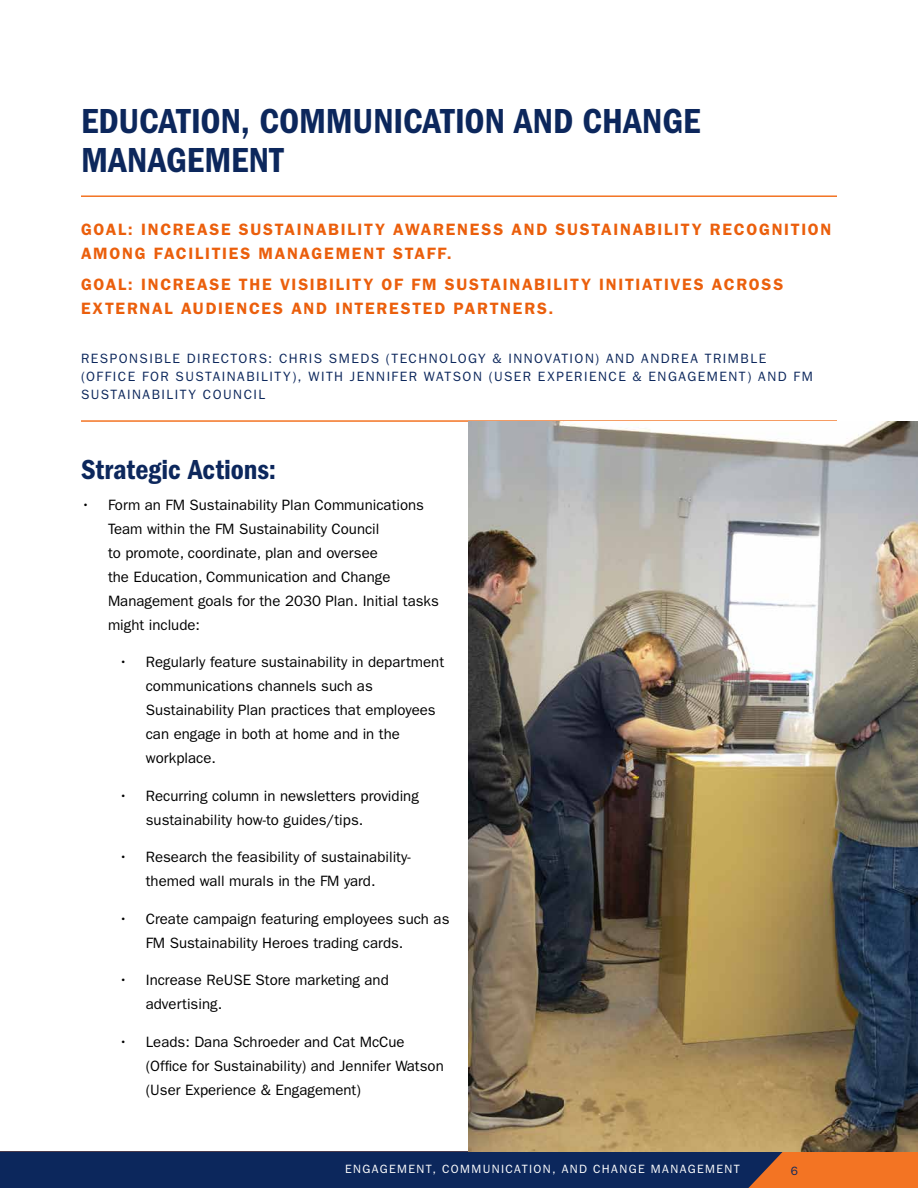
<style>
.page{position:relative;width:918px;height:1188px;background:#fff}
.page>*{position:absolute;margin:0;border:0;box-sizing:border-box;transform-origin:0 0}
.t1{font:36px/39px "ITC Franklin Gothic Std Dm Cd";color:#0c275c}
.t2{font:28.5px "ITC Franklin Gothic Std Dm Cd";color:#0c275c}
.t3{font:600 16.5px/24px "ITC Franklin Gothic Std";letter-spacing:.105em;color:#eb5f0c}
.t4{font:15px/24px "ITC Franklin Gothic Std";color:#000}
.t5{font:13.5px/18px "ITC Franklin Gothic Std";letter-spacing:.11em;color:#0c275c}
.t6{font:12px "ITC Franklin Gothic Std";letter-spacing:.115em;color:#fff}
.t7{font:12px "ITC Franklin Gothic Std";color:#0c275c}
</style>
<div class="page">
<div style="left:0;top:1151px;width:918px;height:37px;background:#f37423"></div>
<div style="left:0;top:1151px;width:783px;height:37px;background:#0c275c"></div>
<hr style="left:81px;top:420px;width:756px;height:2px;background:#f37423">
<hr style="left:81px;top:195px;width:756px;height:2px;background:#f37423">
<img style="left:468px;top:421px;width:450px;height:730px">
<h1 class="t1" style="left:81px;top:101px;width:621px">EDUCATION, COMMUNICATION AND CHANGE<br>MANAGEMENT</h1>
<p class="t3" style="left:81px;top:218px;width:752px">GOAL: INCREASE SUSTAINABILITY AWARENESS AND SUSTAINABILITY RECOGNITION<br>AMONG FACILITIES MANAGEMENT STAFF.</p>
<p class="t3" style="left:81px;top:272px;width:704px">GOAL: INCREASE THE VISIBILITY OF FM SUSTAINABILITY INITIATIVES ACROSS<br>EXTERNAL AUDIENCES AND INTERESTED PARTNERS.</p>
<p class="t5" style="left:81px;top:350px;width:733px">RESPONSIBLE DIRECTORS: CHRIS SMEDS (TECHNOLOGY &amp; INNOVATION) AND ANDREA TRIMBLE (OFFICE FOR SUSTAINABILITY), WITH JENNIFER WATSON (USER EXPERIENCE &amp; ENGAGEMENT) AND FM<br>SUSTAINABILITY COUNCIL</p>
<h2 class="t2" style="left:81px;top:453px;width:197px">Strategic Actions:</h2>
<p class="t4" style="left:108px;top:493px;width:332px;text-indent:-27px">• Form an FM Sustainability Plan Communications Team within the FM Sustainability Council<br>to promote, coordinate, plan and oversee<br>the Education, Communication and Change Management goals for the 2030 Plan. Initial tasks might include:</p>
<p class="t4" style="left:146px;top:650px;width:300px;text-indent:-27px">• Regularly feature sustainability in department communications channels such as Sustainability Plan practices that employees can engage in both at home and in the workplace.</p>
<p class="t4" style="left:146px;top:784px;width:275px;text-indent:-27px">• Recurring column in newsletters providing sustainability how-to guides/tips.</p>
<p class="t4" style="left:119px;top:845px;width:293px;text-align:center">• Research the feasibility of sustainability&shy;themed wall murals in the FM yard.</p>
<p class="t4" style="left:146px;top:907px;width:305px;text-indent:-27px">• Create campaign featuring employees such as<br>FM Sustainability Heroes trading cards.</p>
<p class="t4" style="left:146px;top:968px;width:244px;text-indent:-27px">• Increase ReUSE Store marketing and advertising.</p>
<p class="t4" style="left:146px;top:1030px;width:299px;text-indent:-27px">• Leads: Dana Schroeder and Cat McCue (Office for Sustainability) and Jennifer Watson (User Experience &amp; Engagement)</p>
<p class="t6" style="left:345px;top:1162px;width:396px">ENGAGEMENT, COMMUNICATION, AND CHANGE MANAGEMENT</p>
<p class="t7" style="left:791px;top:1164px;width:9px">6</p>
</div>
